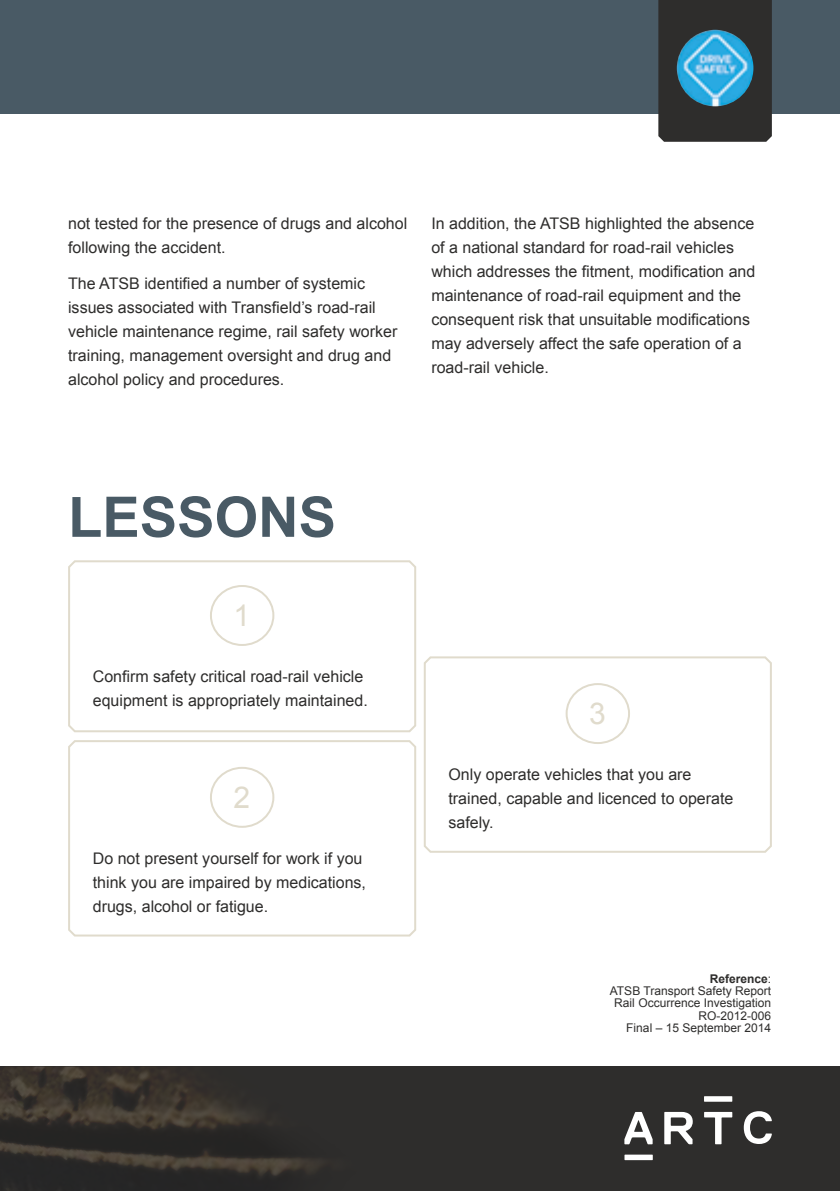
<style>
.page{position:relative;width:840px;height:1191px;background:#fff}
.page>*{position:absolute;margin:0;border:0;box-sizing:border-box;transform-origin:0 0}
.t1{font:700 56px "Arial";color:#495a65}
.t2{font:30px "Arial";color:#e0dbcc}
.t3{font:16px/24px "Arial";color:#2e2d2c}
.t4{font:12px/12.4px "Arial";color:#2e2d2c;text-align:right}
.s1{font-weight:700}
</style>
<div class="page">
<div style="left:0;top:0;width:839px;height:113px;background:#495a65"></div>
<div style="left:0;top:1066px;width:839px;height:125px;background:#2e2d2c"></div>
<svg style="left:624px;top:1154px;width:28px;height:6px"></svg>
<svg style="left:704px;top:1096px;width:28px;height:5px"></svg>
<svg style="left:624px;top:1112px;width:28px;height:32px"></svg>
<svg style="left:704px;top:1112px;width:27px;height:32px"></svg>
<svg style="left:664px;top:1112px;width:28px;height:32px"></svg>
<svg style="left:743px;top:1111px;width:28px;height:33px"></svg>
<img style="left:0;top:1066px;width:321px;height:110px">
<div style="left:658px;top:0;width:113px;height:142px;background:#2e2d2c"></div>
<img style="left:676px;top:30px;width:77px;height:76px;border-radius:38px">
<svg style="left:68px;top:560px;width:349px;height:173px"></svg>
<svg style="left:68px;top:740px;width:349px;height:197px"></svg>
<svg style="left:423px;top:656px;width:349px;height:197px"></svg>
<p class="t3" style="left:68px;top:211px;width:340px">not tested for the presence of drugs and alcohol following the accident.</p>
<p class="t3" style="left:68px;top:271px;width:330px">The ATSB identified a number of systemic issues associated with Transfield’s road-rail vehicle maintenance regime, rail safety worker training, management oversight and drug and alcohol policy and procedures.</p>
<p class="t3" style="left:431px;top:211px;width:325px">In addition, the ATSB highlighted the absence of a national standard for road-rail vehicles which addresses the fitment, modification and maintenance of road-rail equipment and the consequent risk that unsuitable modifications may adversely affect the safe operation of a road-rail vehicle.</p>
<h1 class="t1" style="left:68px;top:480px;width:269px">LESSONS</h1>
<h2 class="t2" style="left:233px;top:596px;width:18px">1</h2>
<p class="t3" style="left:93px;top:664px;width:276px">Confirm safety critical road-rail vehicle equipment is appropriately maintained.</p>
<h2 class="t2" style="left:233px;top:778px;width:18px">2</h2>
<p class="t3" style="left:93px;top:846px;width:274px">Do not present yourself for work if you think you are impaired by medications, drugs, alcohol or fatigue.</p>
<h2 class="t2" style="left:589px;top:694px;width:18px">3</h2>
<p class="t3" style="left:448px;top:762px;width:286px">Only operate vehicles that you are trained, capable and licenced to operate safely.</p>
<p class="t4" style="left:609px;top:972px;width:163px"><span class="s1">Reference</span>:<br>ATSB Transport Safety Report<br>Rail Occurrence Investigation<br>RO-2012-006<br>Final – 15 September 2014</p>
</div>
